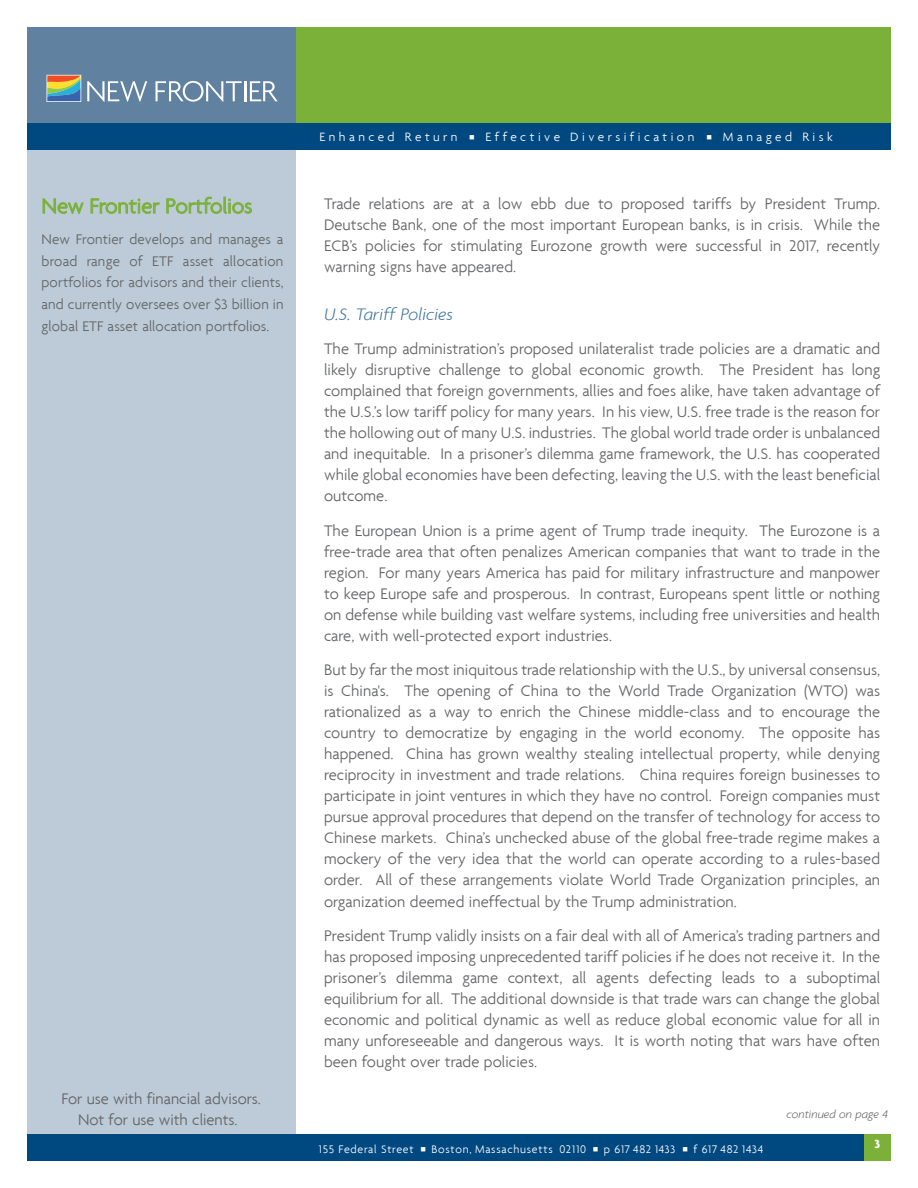
<style>
.page{position:relative;width:918px;height:1188px;background:#fff}
.page>*{position:absolute;margin:0;border:0;box-sizing:border-box;transform-origin:0 0}
.t1{font:300 22.5px "Agenda";color:#7bb138}
.t2{font:italic 300 18px "Agenda";letter-spacing:.005em;color:#4076a0}
.t3{font:300 16.5px/21px "Agenda";letter-spacing:.005em;color:#636466;text-align:justify}
.t4{font:300 15px/21.8px "Agenda";letter-spacing:.01em;color:#636466;text-align:justify}
.t5{font:300 13.05px "Agenda";letter-spacing:.265em;color:#fff}
.t6{font:700 12.75px "Agenda";color:#fff}
.t7{font:italic 300 12px "Agenda";letter-spacing:.005em;color:#636466}
.t8{font:300 11.85px "Agenda";letter-spacing:.065em;color:#fff}
</style>
<div class="page">
<div style="left:27px;top:27px;width:864px;height:108px;background:#7bb138"></div>
<div style="left:27px;top:27px;width:268px;height:108px;background:#6082a0"></div>
<div style="left:47px;top:75px;width:34px;height:27px;border:1px solid #fff"></div>
<svg style="left:87px;top:81px;width:60px;height:21px"></svg>
<svg style="left:156px;top:81px;width:86px;height:21px"></svg>
<hr style="left:244px;top:81px;width:2px;height:20px;background:#fff">
<svg style="left:250px;top:81px;width:28px;height:20px"></svg>
<svg style="left:47px;top:76px;width:33px;height:25px"></svg>
<div style="left:27px;top:123px;width:268px;height:1038px;background:#bccbd7"></div>
<div style="left:27px;top:1134px;width:864px;height:27px;background:#004880"></div>
<div style="left:27px;top:123px;width:864px;height:27px;background:#004880"></div>
<div style="left:864px;top:1134px;width:27px;height:27px;background:#7bb138"></div>
<svg style="left:43px;top:198px;width:41px;height:16px"></svg>
<svg style="left:91px;top:198px;width:69px;height:16px"></svg>
<svg style="left:166px;top:197px;width:86px;height:17px"></svg>
<h1 class="t1" style="left:42px;top:193px;width:212px">New Frontier Portfolios</h1>
<p class="t4" style="left:42px;top:228px;width:243px">New Frontier develops and manages a broad range of ETF asset allocation portfolios for advisors and their clients, and currently oversees over $3 billion in global ETF asset allocation portfolios.</p>
<p class="t3" style="left:62px;top:1087px;width:201px;text-align:center">For use with financial advisors.<br>Not for use with clients.</p>
<p class="t5" style="left:319px;top:129px;width:140px">Enhanced Return</p>
<p class="t5" style="left:485px;top:129px;width:210px">Effective Diversification</p>
<p class="t5" style="left:723px;top:129px;width:111px">Managed Risk</p>
<p class="t3" style="left:324px;top:193px;width:558px">Trade relations are at a low ebb due to proposed tariffs by President Trump.<br>Deutsche Bank, one of the most important European banks, is in crisis. While the ECB’s policies for stimulating Eurozone growth were successful in 2017, recently warning signs have appeared.</p>
<p class="t2" style="left:324px;top:304px;width:131px">U.S. Tariff Policies</p>
<p class="t3" style="left:324px;top:338px;width:558px">The Trump administration’s proposed unilateralist trade policies are a dramatic and likely disruptive challenge to global economic growth. The President has long complained that foreign governments, allies and foes alike, have taken advantage of the U.S.’s low tariff policy for many years. In his view, U.S. free trade is the reason for the hollowing out of many U.S. industries. The global world trade order is unbalanced and inequitable. In a prisoner’s dilemma game framework, the U.S. has cooperated while global economies have been defecting, leaving the U.S. with the least beneficial outcome.</p>
<p class="t3" style="left:324px;top:520px;width:558px">The European Union is a prime agent of Trump trade inequity. The Eurozone is a free-trade area that often penalizes American companies that want to trade in the region. For many years America has paid for military infrastructure and manpower to keep Europe safe and prosperous. In contrast, Europeans spent little or nothing on defense while building vast welfare systems, including free universities and health care, with well-protected export industries.</p>
<p class="t3" style="left:324px;top:659px;width:558px">But by far the most iniquitous trade relationship with the U.S., by universal consensus, is China's. The opening of China to the World Trade Organization (WTO) was rationalized as a way to enrich the Chinese middle-class and to encourage the country to democratize by engaging in the world economy. The opposite has happened. China has grown wealthy stealing intellectual property, while denying reciprocity in investment and trade relations. China requires foreign businesses to participate in joint ventures in which they have no control. Foreign companies must pursue approval procedures that depend on the transfer of technology for access to Chinese markets. China’s unchecked abuse of the global free-trade regime makes a mockery of the very idea that the world can operate according to a rules-based order. All of these arrangements violate World Trade Organization principles, an organization deemed ineffectual by the Trump administration.</p>
<p class="t3" style="left:324px;top:925px;width:558px">President Trump validly insists on a fair deal with all of America’s trading partners and has proposed imposing unprecedented tariff policies if he does not receive it. In the prisoner’s dilemma game context, all agents defecting leads to a suboptimal equilibrium for all. The additional downside is that trade wars can change the global economic and political dynamic as well as reduce global economic value for all in many unforeseeable and dangerous ways. It is worth noting that wars have often been fought over trade policies.</p>
<p class="t8" style="left:319px;top:1142px;width:96px">155 Federal Street</p>
<p class="t8" style="left:432px;top:1142px;width:156px">Boston, Massachusetts 02110</p>
<p class="t8" style="left:604px;top:1142px;width:73px">p 617 482 1433</p>
<p class="t8" style="left:694px;top:1142px;width:71px">f 617 482 1434</p>
<p class="t7" style="left:787px;top:1107px;width:103px">continued on page 4</p>
<p class="t6" style="left:875px;top:1136px;width:7px">3</p>
</div>
